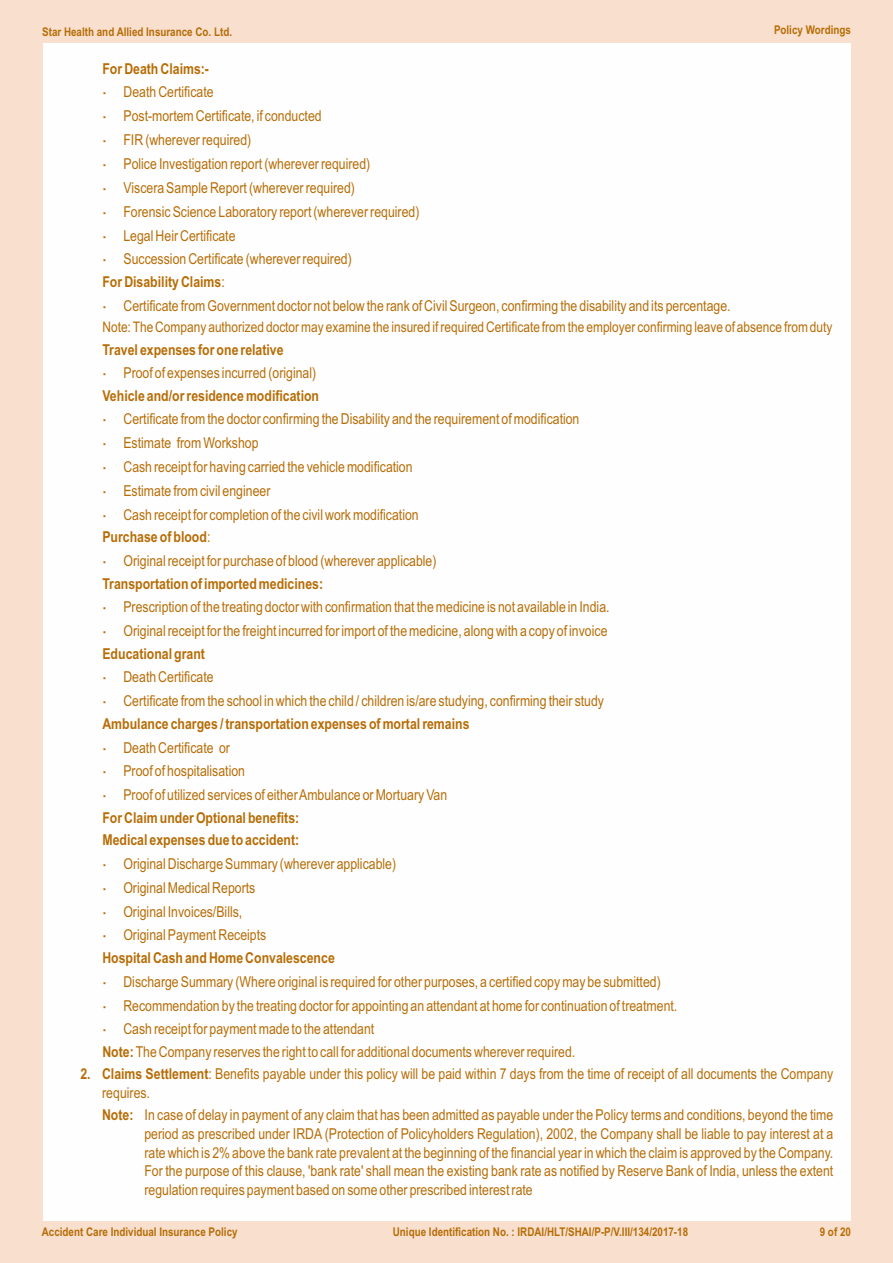
<style>
.page{position:relative;width:893px;height:1263px;background:#f8dfce}
.page>*{position:absolute;margin:0;border:0;box-sizing:border-box;transform-origin:0 0}
.t1{font:15px/23.9px "Arial Narrow";color:#b76d06}
.t2{font:700 15px/22.4px "Arial Narrow";color:#b76d06}
.t3{font:14.55px "Arial Narrow";color:#b76d06}
.t4{font:700 12px "Arial Narrow";color:#b76d06}
.s1{font-weight:700}
</style>
<div class="page">
<div style="left:43px;top:43px;width:807px;height:1177px;background:#fefefe"></div>
<p class="t4" style="left:42px;top:27px;width:191px">Star Health and Allied Insurance Co. Ltd.</p>
<p class="t4" style="left:774px;top:25px;width:78px">Policy Wordings</p>
<p class="t2" style="left:102px;top:58px;width:108px">For Death Claims:-</p>
<p class="t1" style="left:123px;top:81px;width:298px">Death Certificate<br>Post-mortem Certificate, if conducted<br>FIR (wherever required)<br>Police Investigation report (wherever required)<br>Viscera Sample Report (wherever required)<br>Forensic Science Laboratory report (wherever required)<br>Legal Heir Certificate<br>Succession Certificate (wherever required)</p>
<p class="t1" style="left:123px;top:271px;width:609px;text-indent:-21px"><span class="s1">For Disability Claims</span>:<br>Certificate from Government doctor not below the rank of Civil Surgeon, confirming the disability and its percentage.</p>
<p class="t3" style="left:102px;top:322px;width:731px">Note: The Company authorized doctor may examine the insured if required Certificate from the employer confirming leave of absence from duty</p>
<p class="t2" style="left:102px;top:339px;width:183px">Travel expenses for one relative</p>
<p class="t1" style="left:123px;top:362px;width:194px">Proof of expenses incurred (original)</p>
<p class="t2" style="left:102px;top:386px;width:218px">Vehicle and/or residence modification</p>
<p class="t1" style="left:123px;top:409px;width:458px">Certificate from the doctor confirming the Disability and the requirement of modification Estimate from Workshop<br>Cash receipt for having carried the vehicle modification<br>Estimate from civil engineer<br>Cash receipt for completion of the civil work modification</p>
<p class="t1" style="left:123px;top:527px;width:315px;text-indent:-21px"><span class="s1">Purchase of blood</span>:<br>Original receipt for purchase of blood (wherever applicable)</p>
<p class="t2" style="left:102px;top:574px;width:222px">Transportation of imported medicines:</p>
<p class="t1" style="left:123px;top:596px;width:488px">Prescription of the treating doctor with confirmation that the medicine is not available in India.<br>Original receipt for the freight incurred for import of the medicine, along with a copy of invoice</p>
<p class="t2" style="left:102px;top:644px;width:104px">Educational grant</p>
<p class="t1" style="left:123px;top:667px;width:482px">Death Certificate<br>Certificate from the school in which the child / children is/are studying, confirming their study</p>
<p class="t2" style="left:102px;top:714px;width:369px">Ambulance charges / transportation expenses of mortal remains</p>
<p class="t1" style="left:123px;top:737px;width:325px">Death Certificate or<br>Proof of hospitalisation<br>Proof of utilized services of either Ambulance or Mortuary Van</p>
<p class="t2" style="left:102px;top:808px;width:198px">For Claim under Optional benefits:<br>Medical expenses due to accident:</p>
<p class="t1" style="left:123px;top:853px;width:274px">Original Discharge Summary (wherever applicable)<br>Original Medical Reports<br>Original Invoices/Bills,<br>Original Payment Receipts</p>
<p class="t2" style="left:102px;top:948px;width:234px">Hospital Cash and Home Convalescence</p>
<p class="t1" style="left:123px;top:971px;width:555px">Discharge Summary (Where original is required for other purposes, a certified copy may be submitted)<br>Recommendation by the treating doctor for appointing an attendant at home for continuation of treatment.<br>Cash receipt for payment made to the attendant</p>
<p class="t1" style="left:102px;top:1041px;width:474px"><span class="s1">Note:</span>The Company reserves the right to call for additional documents wherever required.</p>
<p class="t1" style="left:102px;top:1066px;width:733px;line-height:18.8px;text-indent:-22px"><span class="s1">2. Claims Settlement</span>: Benefits payable under this policy will be paid within 7 days from the time of receipt of all documents the Company requires.</p>
<p class="t1" style="left:144px;top:1107px;width:690px;line-height:18.8px;text-align:justify;text-indent:-42px"><span class="s1">Note:</span> In case of delay in payment of any claim that has been admitted as payable under the Policy terms and conditions, beyond the time period as prescribed under IRDA (Protection of Policyholders Regulation), 2002, the Company shall be liable to pay interest at a rate which is 2% above the bank rate prevalent at the beginning of the financial year in which the claim is approved by the Company.<br>For the purpose of this clause, 'bank rate' shall mean the existing bank rate as notified by Reserve Bank of India, unless the extent regulation requires payment based on some other prescribed interest rate</p>
<p class="t4" style="left:42px;top:1227px;width:197px">Accident Care Individual Insurance Policy</p>
<p class="t4" style="left:393px;top:1227px;width:297px">Unique Identification No. : IRDAI/HLT/SHAI/P-P/V.III/134/2017-18</p>
<p class="t4" style="left:820px;top:1227px;width:33px">9 of 20</p>
</div>
